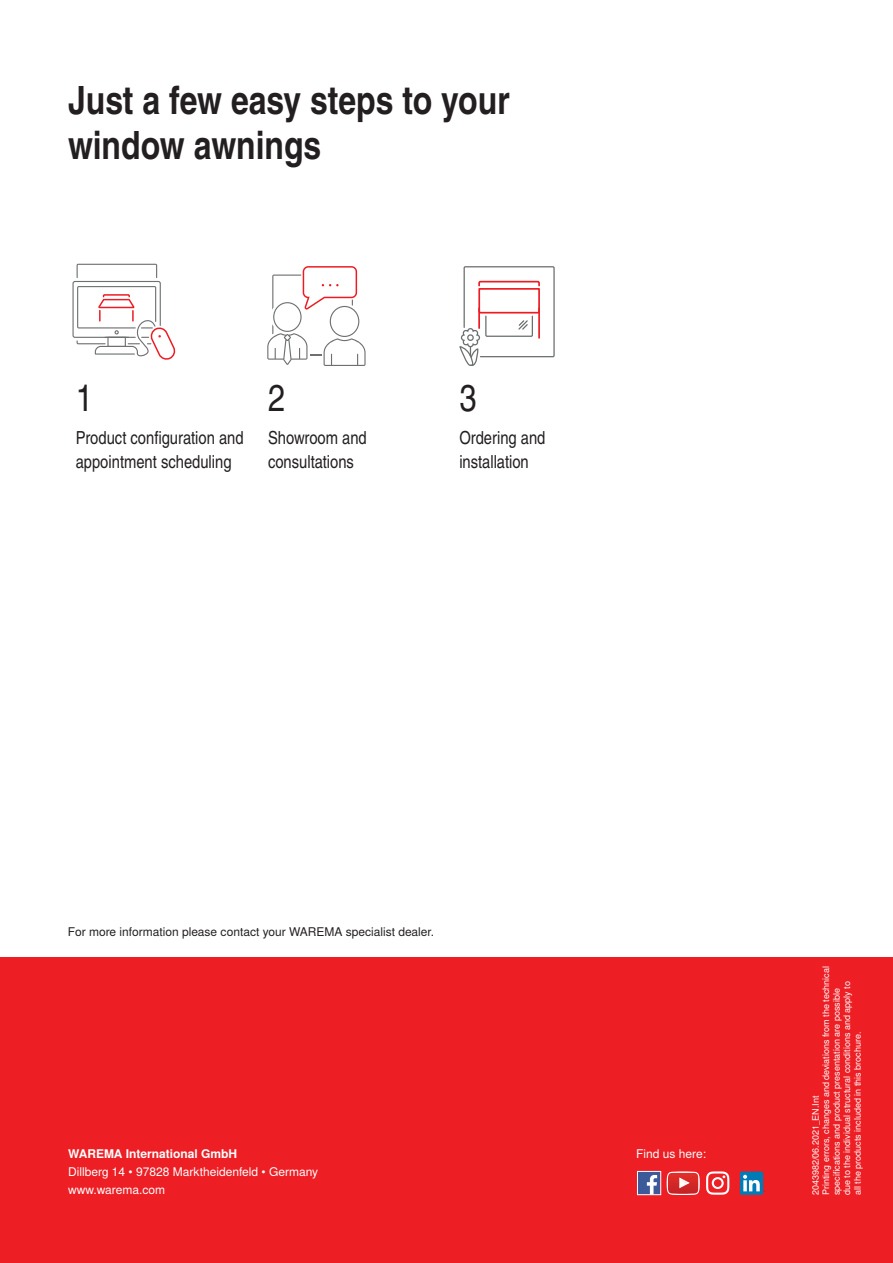
<style>
.page{position:relative;width:893px;height:1263px;background:#fff}
.page>*{position:absolute;margin:0;border:0;box-sizing:border-box;transform-origin:0 0}
.t1{font:700 39px/45px "Warema Nimbus Cnd";color:#231f20}
.t2{font:37.5px "Warema Nimbus Cnd";color:#231f20}
.t3{font:18px/24px "Warema Nimbus Cnd";color:#231f20}
.t4{font:12px/18px "Warema Nimbus";color:#fff}
.t5{font:12px "Warema Nimbus";color:#231f20}
.t6{font:700 12px "Warema Nimbus";color:#fff}
.t7{font:9px/10.5px "Warema Nimbus";color:#fff}
</style>
<div class="page">
<svg style="left:459px;top:266px;width:96px;height:100px"></svg>
<svg style="left:267px;top:266px;width:99px;height:100px"></svg>
<svg style="left:72px;top:264px;width:103px;height:96px"></svg>
<div style="left:0;top:957px;width:893px;height:306px;background:#ed1e24"></div>
<div style="left:637px;top:1171px;width:24px;height:24px;background:#3c5a9a"></div>
<svg style="left:647px;top:1175px;width:10px;height:18px"></svg>
<div style="left:637px;top:1171px;width:24px;height:24px;border:1px solid #fff"></div>
<div style="left:740px;top:1171px;width:23px;height:24px;background:#007bb6;border-radius:2px"></div>
<svg style="left:743px;top:1175px;width:22px;height:17px"></svg>
<svg style="left:706px;top:1171px;width:23px;height:24px"></svg>
<svg style="left:667px;top:1171px;width:33px;height:24px"></svg>
<h1 class="t1" style="left:68px;top:81px;width:443px">Just a few easy steps to your window awnings</h1>
<h2 class="t2" style="left:76px;top:383px;width:19px">1</h2>
<h3 class="t3" style="left:76px;top:427px;width:169px">Product configuration and appointment scheduling</h3>
<h2 class="t2" style="left:268px;top:383px;width:19px">2</h2>
<h3 class="t3" style="left:268px;top:427px;width:100px">Showroom and consultations</h3>
<h2 class="t2" style="left:459px;top:383px;width:19px">3</h2>
<h3 class="t3" style="left:459px;top:427px;width:88px">Ordering and installation</h3>
<h3 class="t5" style="left:68px;top:927px;width:368px">For more information please contact your WAREMA specialist dealer.</h3>
<h3 class="t6" style="left:68px;top:1149px;width:171px">WAREMA International GmbH</h3>
<h3 class="t4" style="left:68px;top:1164px;width:252px">Dillberg 14 • 97828 Marktheidenfeld • Germany www.warema.com</h3>
<h3 class="t4" style="left:636px;top:1146px;width:71px">Find us here:</h3>
<p class="t7" style="left:811px;top:1195px;width:230px;rotate:-90deg">2043982/06.2021_EN.Int<br>Printing errors, changes and deviations from the technical specifications and product presentation are possible<br>due to the individual structural conditions and apply to<br>all the products included in this brochure.</p>
</div>
